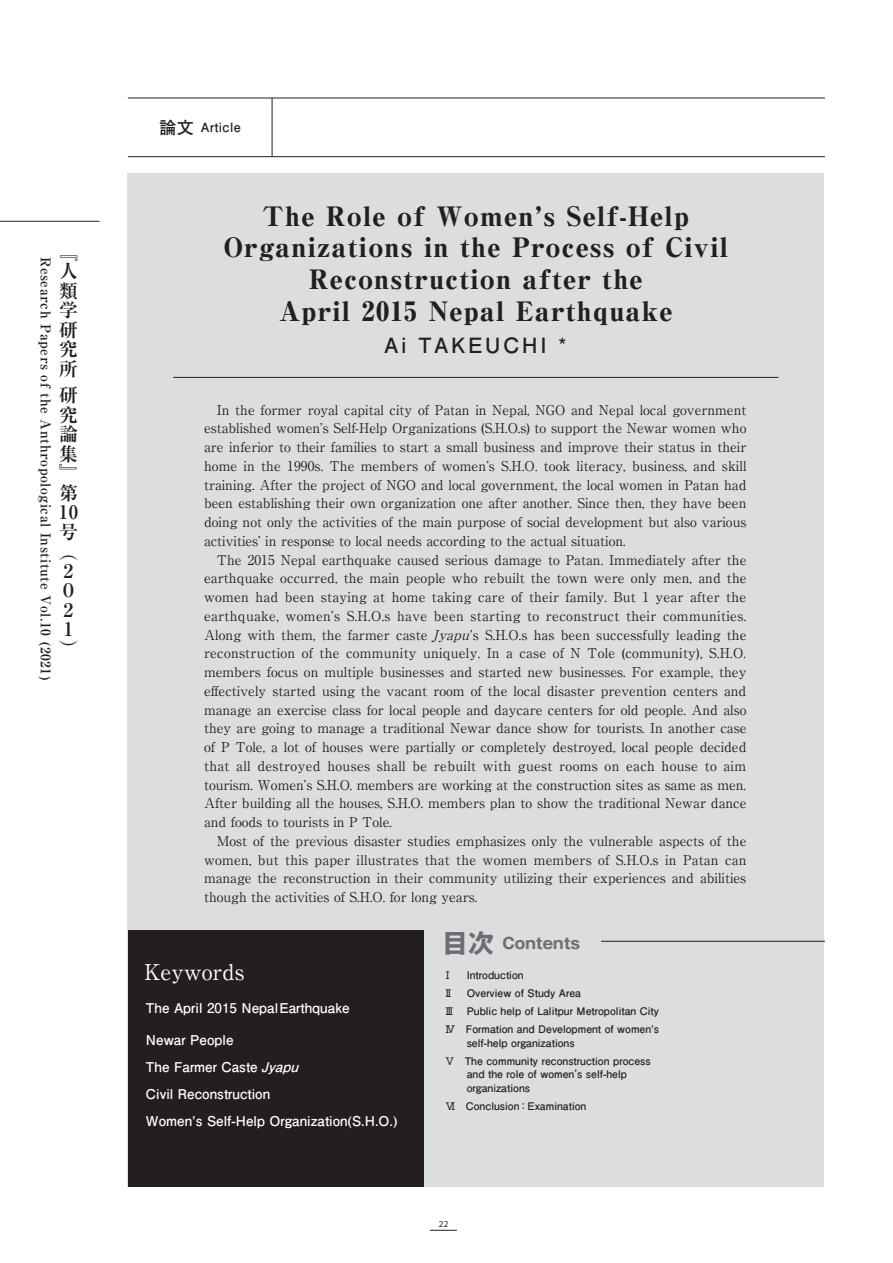
<style>
.page{position:relative;width:893px;height:1263px;background:#fff}
.page>*{position:absolute;margin:0;border:0;box-sizing:border-box;transform-origin:0 0}
.t1{font:800 expanded 26.25px/31.5px "Ryumin Pr 6 N";letter-spacing:.045em;color:#231f20;text-align:center}
.t2{font:21.75px "Ryumin Pr 6 N";color:#fff}
.t3{font:700 21px "Futo Go B101 Pr 6 N";letter-spacing:.12em;color:#231f20}
.t4{font:700 18.75px/19.5px "Ryumin Pr 6 N";color:#231f20;text-align:justify}
.t5{font:700 15.3px "Gothic MB101 Pr 6 N";color:#6c6d70}
.t6{font:13.5px/18.8px "Ryumin Pr 6 N";color:#231f20;text-align:justify}
.t7{font:700 13.5px "Futo Go B101 Pr 6 N";color:#fff}
.t8{font:700 13.5px "Ryumin Pr 6 N";letter-spacing:.04em;color:#231f20}
.t9{font:700 12.75px "Futo Go B101 Pr 6 N";letter-spacing:.03em;color:#231f20}
.t10{font:700 10.5px/13.5px "Futo Go B101 Pr 6 N";color:#231f20}
.t11{font:7.5px "UD Shin Go NT Pr 6 N";color:#231f20}
.s1{font-size:17.25px}
.s2{font-style:italic}
.s3{font-size:25.8px}
</style>
<div class="page">
<div style="left:128px;top:173px;width:696px;height:1014px;background:#dcdddf"></div>
<hr style="left:173px;top:377px;width:605px;height:1px;background:#231f20">
<div style="left:128px;top:931px;width:295px;height:256px;background:#231f20"></div>
<hr style="left:601px;top:941px;width:224px;height:1px;background:#231f20">
<hr style="left:128px;top:98px;width:697px;height:1px;background:#231f20">
<hr style="left:128px;top:156px;width:697px;height:1px;background:#231f20">
<hr style="left:272px;top:98px;width:1px;height:59px;background:#231f20">
<svg style="left:430px;top:1230px;width:27px;height:1px"></svg>
<hr style="left:0;top:221px;width:100px;height:1px;background:#231f20">
<p class="t8" style="left:56px;top:257px;width:425px;rotate:90deg">Research Papers of the Anthropological Institute Vol.10 (2021)</p>
<h3 class="t4" style="left:59px;top:241px;width:20px">『人類学研究所</h3>
<h3 class="t4" style="left:59px;top:385px;width:21px;text-align:left">研究論集』第<br>10号（<br>２<br>０<br>２<br>１）</h3>
<p class="t9" style="left:159px;top:117px;width:83px"><span class="s1">論文</span> Article</p>
<p class="t1" style="left:223px;top:200px;width:506px">The Role of Women’s Self-Help<br>Organizations in the Process of Civil<br>Reconstruction after the</p>
<p class="t1" style="left:279px;top:295px;width:395px">April 2015 Nepal Earthquake</p>
<p class="t3" style="left:384px;top:328px;width:184px">Ai TAKEUCHI *</p>
<p class="t6" style="left:204px;top:399px;width:544px;text-indent:13px">In the former royal capital city of Patan in Nepal, NGO and Nepal local government established women’s Self-Help Organizations (S.H.O.s) to support the Newar women who are inferior to their families to start a small business and improve their status in their home in the 1990s. The members of women’s S.H.O. took literacy, business, and skill training. After the project of NGO and local government, the local women in Patan had been establishing their own organization one after another. Since then, they have been doing not only the activities of the main purpose of social development but also various activities’ in response to local needs according to the actual situation.</p>
<p class="t6" style="left:204px;top:549px;width:544px;text-indent:13px">The 2015 Nepal earthquake caused serious damage to Patan. Immediately after the earthquake occurred, the main people who rebuilt the town were only men, and the women had been staying at home taking care of their family. But 1 year after the earthquake, women’s S.H.O.s have been starting to reconstruct their communities.<br>Along with them, the farmer caste <span class="s2">Jyapu</span>’s S.H.O.s has been successfully leading the reconstruction of the community uniquely. In a case of N Tole (community), S.H.O. members focus on multiple businesses and started new businesses. For example, they effectively started using the vacant room of the local disaster prevention centers and manage an exercise class for local people and daycare centers for old people. And also they are going to manage a traditional Newar dance show for tourists. In another case of P Tole, a lot of houses were partially or completely destroyed, local people decided that all destroyed houses shall be rebuilt with guest rooms on each house to aim tourism. Women’s S.H.O. members are working at the construction sites as same as men.<br>After building all the houses, S.H.O. members plan to show the traditional Newar dance and foods to tourists in P Tole.</p>
<p class="t6" style="left:204px;top:831px;width:544px;text-indent:13px">Most of the previous disaster studies emphasizes only the vulnerable aspects of the women, but this paper illustrates that the women members of S.H.O.s in Patan can manage the reconstruction in their community utilizing their experiences and abilities though the activities of S.H.O. for long years.</p>
<p class="t2" style="left:144px;top:955px;width:102px">Keywords</p>
<p class="t7" style="left:146px;top:997px;width:205px">The April 2015 Nepal Earthquake</p>
<p class="t7" style="left:146px;top:1029px;width:89px">Newar People</p>
<p class="t7" style="left:146px;top:1056px;width:159px">The Farmer Caste <span class="s2">Jyapu</span></p>
<p class="t7" style="left:146px;top:1083px;width:126px">Civil Reconstruction</p>
<p class="t7" style="left:146px;top:1110px;width:253px">Women’s Self-Help Organization(S.H.O.)</p>
<p class="t5" style="left:442px;top:931px;width:139px"><span class="s3">目次</span> Contents</p>
<p class="t10" style="left:442px;top:968px;width:12px">Ⅰ</p>
<p class="t10" style="left:467px;top:968px;width:59px">Introduction</p>
<p class="t10" style="left:443px;top:986px;width:139px">Ⅱ Overview of Study Area</p>
<p class="t10" style="left:444px;top:1004px;width:216px">Ⅲ Public help of Lalitpur Metropolitan City</p>
<p class="t10" style="left:467px;top:1022px;width:194px;text-indent:-22px">Ⅳ　Formation and Development of women’s self-help organizations</p>
<p class="t10" style="left:467px;top:1054px;width:185px;text-indent:-22px">Ⅴ　The community reconstruction process and the role of women's self-help organizations</p>
<p class="t10" style="left:445px;top:1099px;width:143px">Ⅵ　Conclusion：Examination</p>
<p class="t11" style="left:438px;top:1218px;width:11px">22</p>
</div>
